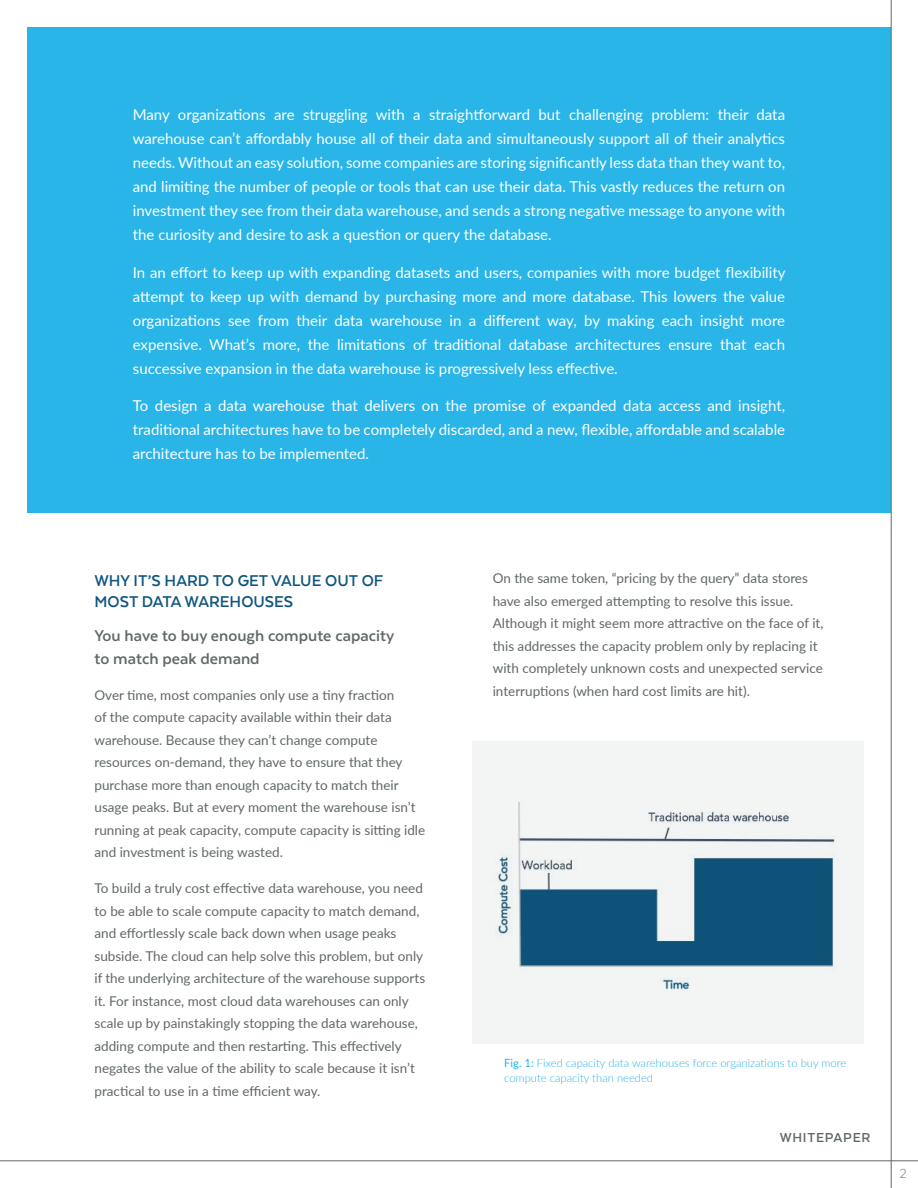
<style>
.page{position:relative;width:918px;height:1188px;background:#fff}
.page>*{position:absolute;margin:0;border:0;box-sizing:border-box;transform-origin:0 0}
.t1{font:700 18px/22.5px "Texta";color:#606864}
.t2{font:700 18px/21px "Texta";color:#11567f}
.t3{font:15px/24px "Lato";color:#fff;text-align:justify}
.t4{font:700 15px "Texta";letter-spacing:.05em;color:#606864}
.t5{font:15px "Texta";color:#8a999e}
.t6{font:13.5px/22.5px "Lato";color:#606864}
.t7{font:300 11.25px/15px "Lato";color:#29b5e8}
.s1{font-weight:400}
</style>
<div class="page">
<div style="left:27px;top:27px;width:864px;height:486px;background:#29b5e8"></div>
<hr style="left:0;top:1161px;width:918px;height:1px;background:#606864">
<hr style="left:891px;top:0;width:1px;height:1188px;background:#606864">
<div style="left:472px;top:741px;width:392px;height:303px;background:#f3f5f5"></div>
<img style="left:495px;top:802px;width:340px;height:188px">
<p class="t3" style="left:133px;top:102px;width:654px">Many organizations are struggling with a straightforward but challenging problem: their data warehouse can’t affordably house all of their data and simultaneously support all of their analytics needs. Without an easy solution, some companies are storing significantly less data than they want to, and limiting the number of people or tools that can use their data. This vastly reduces the return on investment they see from their data warehouse, and sends a strong negative message to anyone with the curiosity and desire to ask a question or query the database.</p>
<p class="t3" style="left:133px;top:259px;width:654px">In an effort to keep up with expanding datasets and users, companies with more budget flexibility attempt to keep up with demand by purchasing more and more database. This lowers the value organizations see from their data warehouse in a different way, by making each insight more expensive. What’s more, the limitations of traditional database architectures ensure that each successive expansion in the data warehouse is progressively less effective.</p>
<p class="t3" style="left:133px;top:393px;width:654px">To design a data warehouse that delivers on the promise of expanded data access and insight, traditional architectures have to be completely discarded, and a new, flexible, affordable and scalable architecture has to be implemented.</p>
<p class="t2" style="left:94px;top:570px;width:290px">WHY IT’S HARD TO GET VALUE OUT OF<br>MOST DATA WAREHOUSES</p>
<p class="t1" style="left:94px;top:625px;width:301px">You have to buy enough compute capacity to match peak demand</p>
<p class="t6" style="left:94px;top:683px;width:332px">Over time, most companies only use a tiny fraction<br>of the compute capacity available within their data warehouse. Because they can’t change compute resources on-demand, they have to ensure that they purchase more than enough capacity to match their usage peaks. But at every moment the warehouse isn’t running at peak capacity, compute capacity is sitting idle and investment is being wasted.</p>
<p class="t6" style="left:94px;top:877px;width:332px">To build a truly cost effective data warehouse, you need to be able to scale compute capacity to match demand, and effortlessly scale back down when usage peaks subside. The cloud can help solve this problem, but only if the underlying architecture of the warehouse supports it. For instance, most cloud data warehouses can only scale up by painstakingly stopping the data warehouse, adding compute and then restarting. This effectively negates the value of the ability to scale because it isn’t practical to use in a time efficient way.</p>
<p class="t6" style="left:493px;top:567px;width:332px">On the same token, “pricing by the query” data stores have also emerged attempting to resolve this issue.<br>Although it might seem more attractive on the face of it, this addresses the capacity problem only by replacing it with completely unknown costs and unexpected service interruptions (when hard cost limits are hit).</p>
<p class="t7" style="left:504px;top:1055px;width:344px"><span class="s1">Fig. 1:</span> Fixed capacity data warehouses force organizations to buy more compute capacity than needed</p>
<p class="t4" style="left:780px;top:1130px;width:92px">WHITEPAPER</p>
<p class="t5" style="left:899px;top:1166px;width:9px">2</p>
</div>
